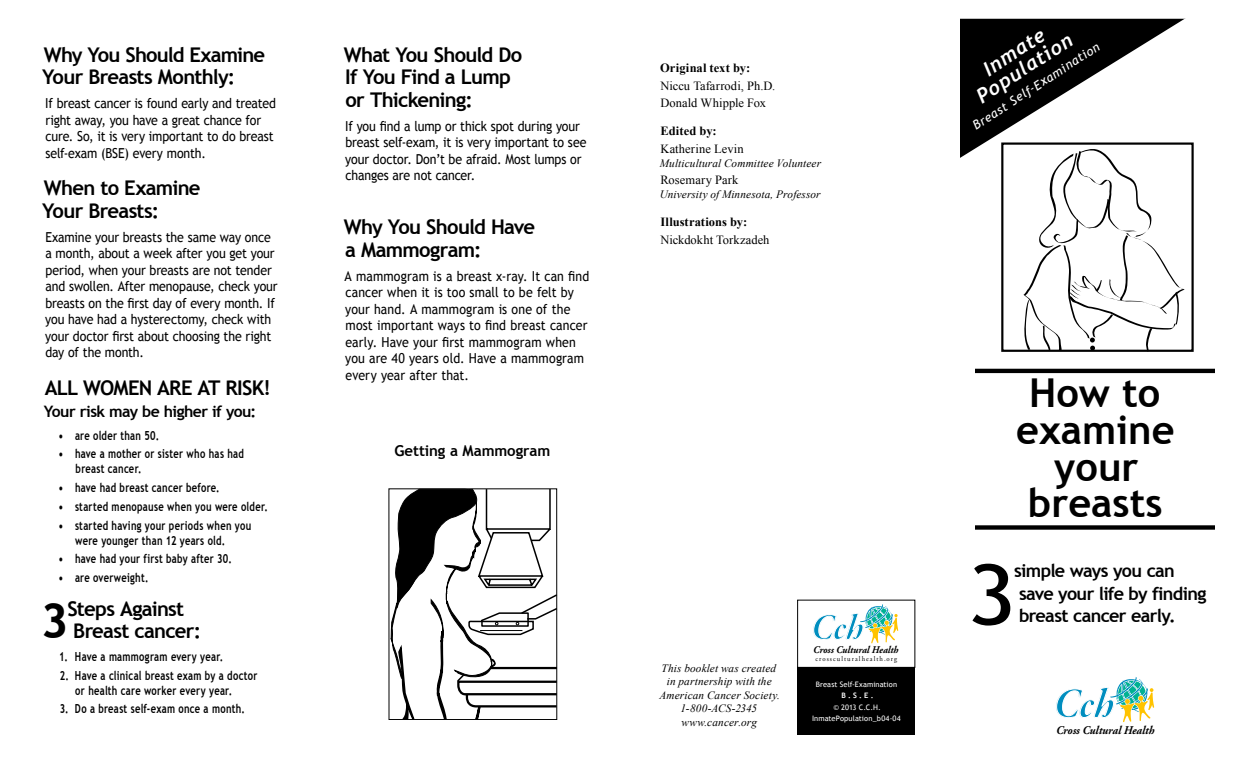
<style>
.page{position:relative;width:1260px;height:765px;background:#fff}
.page>*{position:absolute;margin:0;border:0;box-sizing:border-box;transform-origin:0 0}
.t1{font:83.88px "Trebuchet MS";color:#000;scale:1.11 1}
.t2{font:700 48.5px "Trebuchet MS";color:#000}
.t3{font:italic 700 41.62px "Adobe Garamond Pro";color:#008ebf;scale:.94 1}
.t4{font:700 39.75px/36.8px "Trebuchet MS";color:#000;text-align:center}
.t5{font:italic 700 36px "Adobe Garamond Pro";color:#008ebf;scale:.94 1}
.t6{font:700 20.25px/22.5px "Trebuchet MS";letter-spacing:-.035em;color:#000}
.t7{font:italic 700 20px/19px "Trebuchet";color:#fff;text-align:center}
.t8{font:700 18px/22.5px "Trebuchet MS";letter-spacing:-.035em;color:#000}
.t9{font:700 15.75px "Trebuchet MS";letter-spacing:-.035em;color:#000}
.t10{font:700 15px "Trebuchet MS";letter-spacing:-.005em;color:#000}
.t11{font:13.75px/16.5px "Trebuchet MS";letter-spacing:-.005em;color:#000;scale:.9 1}
.t12{font:700 12.5px/15px "Trebuchet MS";letter-spacing:.03em;color:#000;scale:.75 1}
.t13{font:12.5px/17.5px "Times New Roman";letter-spacing:.005em;color:#000}
.t14{font:700 12.5px "Times New Roman";letter-spacing:.005em;color:#000}
.t15{font:italic 12.5px "Trebuchet MS";color:#fff}
.t16{font:italic 700 11.75px "Adobe Garamond Pro";color:#000;scale:.94 1}
.t17{font:italic 11.25px/13.5px "Times New Roman";letter-spacing:.01em;color:#000;text-align:center}
.t18{font:italic 700 10.25px "Adobe Garamond Pro";color:#000;scale:.94 1}
.t19{font:7.5px/11.5px "Trebuchet MS";letter-spacing:.01em;color:#fff;text-align:center}
.t20{font:700 7.5px "Trebuchet MS";color:#fff}
.t21{font:7.12px "Adobe Garamond Pro";letter-spacing:.16em;color:#000;scale:.94 1}
</style>
<div class="page">
<svg style="left:960px;top:20px;width:223px;height:32px;background:#1d1d1d"></svg>
<svg style="left:860px;top:604px;width:39px;height:40px"></svg>
<div style="left:798px;top:600px;width:117px;height:68px;border:1px solid #000"></div>
<svg style="left:1110px;top:677px;width:45px;height:46px"></svg>
<svg style="left:391px;top:488px;width:167px;height:232px"></svg>
<div style="left:975px;top:525px;width:240px;height:5px;background:#000"></div>
<img style="left:975px;top:368px;width:240px;height:6px">
<svg style="left:960px;top:52px;width:171px;height:106px;fill:#000"></svg>
<div style="left:1002px;top:144px;width:191px;height:207px;background:#fff"></div>
<div style="left:1001px;top:142px;width:193px;height:210px;border:2px solid #000"></div>
<svg style="left:1024px;top:149px;width:161px;height:202px"></svg>
<div style="left:798px;top:668px;width:117px;height:67px;background:#000"></div>
<h3 class="t6" style="left:42px;top:43px;width:224px">Why You Should Examine<br>Your Breasts Monthly:</h3>
<p class="t11" style="left:45px;top:95px;width:258px">If breast cancer is found early and treated right away, you have a great chance for cure. So, it is very important to do breast self-exam (BSE) every month.</p>
<h3 class="t6" style="left:42px;top:177px;width:160px">When to Examine<br>Your Breasts:</h3>
<p class="t11" style="left:45px;top:229px;width:260px">Examine your breasts the same way once a month, about a week after you get your period, when your breasts are not tender and swollen. After menopause, check your breasts on the first day of every month. If you have had a hysterectomy, check with your doctor first about choosing the right day of the month.</p>
<h3 class="t6" style="left:45px;top:376px;width:228px">ALL WOMEN ARE AT RISK!</h3>
<p class="t9" style="left:44px;top:402px;width:214px">Your risk may be higher if you:</p>
<p class="t12" style="left:59px;top:428px;width:136px">• are older than 50.</p>
<p class="t12" style="left:76px;top:446px;width:226px;text-indent:-17px">• have a mother or sister who has had breast cancer.</p>
<p class="t12" style="left:59px;top:480px;width:216px">• have had breast cancer before.</p>
<p class="t12" style="left:59px;top:499px;width:280px">• started menopause when you were older.</p>
<p class="t12" style="left:75px;top:518px;width:236px;text-indent:-17px">• started having your periods when you were younger than 12 years old.</p>
<p class="t12" style="left:59px;top:551px;width:232px">• have had your first baby after 30.</p>
<p class="t12" style="left:59px;top:570px;width:121px">• are overweight.</p>
<h2 class="t2" style="left:41px;top:591px;width:30px">3</h2>
<h3 class="t6" style="left:68px;top:597px;width:135px">Steps Against<br>Breast cancer:</h3>
<p class="t12" style="left:59px;top:649px;width:220px">1. Have a mammogram every year.</p>
<p class="t12" style="left:75px;top:668px;width:244px;text-indent:-16px">2. Have a clinical breast exam by a doctor or health care worker every year.</p>
<p class="t12" style="left:60px;top:701px;width:248px">3. Do a breast self-exam once a month.</p>
<h3 class="t6" style="left:344px;top:43px;width:180px">What You Should Do<br>If You Find a Lump or Thickening:</h3>
<p class="t11" style="left:345px;top:118px;width:270px">If you find a lump or thick spot during your breast self-exam, it is very important to see your doctor. Don’t be afraid. Most lumps or changes are not cancer.</p>
<h3 class="t6" style="left:344px;top:216px;width:193px">Why You Should Have a Mammogram:</h3>
<p class="t11" style="left:345px;top:268px;width:274px">A mammogram is a breast x-ray. It can find cancer when it is too small to be felt by your hand. A mammogram is one of the most important ways to find breast cancer early. Have your first mammogram when you are 40 years old. Have a mammogram every year after that.</p>
<p class="t10" style="left:394px;top:441px;width:157px">Getting a Mammogram</p>
<p class="t14" style="left:660px;top:59px;width:92px">Original text by:</p>
<p class="t13" style="left:660px;top:76px;width:116px">Niccu Tafarrodi, Ph.D.<br>Donald Whipple Fox</p>
<p class="t14" style="left:660px;top:123px;width:58px">Edited by:</p>
<p class="t13" style="left:660px;top:140px;width:85px">Katherine Levin</p>
<p class="t17" style="left:660px;top:156px;width:163px">Multicultural Committee Volunteer</p>
<p class="t13" style="left:660px;top:171px;width:79px">Rosemary Park</p>
<p class="t17" style="left:660px;top:187px;width:162px">University of Minnesota, Professor</p>
<p class="t14" style="left:660px;top:213px;width:88px">Illustrations by:</p>
<p class="t13" style="left:660px;top:230px;width:111px">Nickdokht Torkzadeh</p>
<p class="t17" style="left:660px;top:661px;width:122px">This booklet was created in partnership with the<br>American Cancer Society.<br>1-800-ACS-2345 www.cancer.org</p>
<h3 class="t5" style="left:810px;top:607px;width:57px">Cch</h3>
<p class="t18" style="left:813px;top:644px;width:92px">Cross Cultural Health</p>
<p class="t21" style="left:815px;top:655px;width:88px">crossculturalhealth.org</p>
<p class="t19" style="left:816px;top:678px;width:83px">Breast Self-Examination</p>
<p class="t20" style="left:841px;top:691px;width:34px">B.S.E.</p>
<p class="t19" style="left:812px;top:701px;width:90px">© 2013 C.C.H.<br>InmatePopulation_b04-04</p>
<h3 class="t7" style="left:963px;top:74px;width:112px;rotate:-33deg">Inmate<br>Population</h3>
<p class="t15" style="left:970px;top:120px;width:150px;rotate:-33deg">Breast Self-Examination</p>
<h3 class="t4" style="left:1016px;top:375px;width:160px">How to examine your breasts</h3>
<h1 class="t1" style="left:968px;top:546px;width:46px">3</h1>
<h3 class="t8" style="left:1014px;top:560px;width:194px">simple ways you can save your life by finding breast cancer early.</h3>
<h3 class="t3" style="left:1053px;top:680px;width:66px">Cch</h3>
<p class="t16" style="left:1056px;top:723px;width:106px">Cross Cultural Health</p>
</div>
